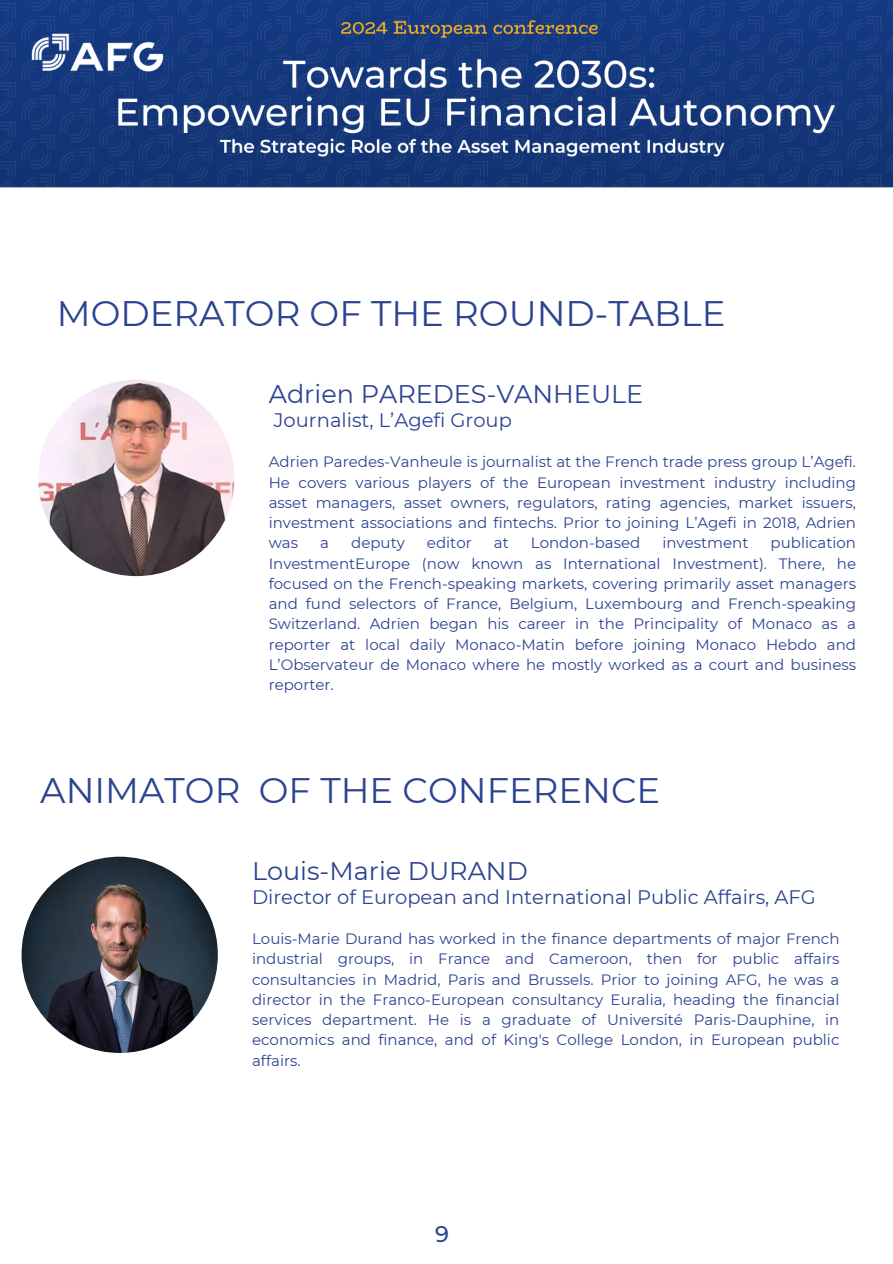
<style>
.page{position:relative;width:893px;height:1264px;background:#fff}
.page>*{position:absolute;margin:0;border:0;box-sizing:border-box;transform-origin:0 0}
.t1{font:35.4px "Montserrat";color:#2c4390}
.t2{font:25.5px "Montserrat";color:#2c4390}
.t3{font:500 22.5px "Montserrat";color:#2c4390}
.t4{font:19.5px "Montserrat";color:#2c4390}
.t5{font:15px/20.2px "Montserrat";color:#2c4390;text-align:justify}
</style>
<div class="page">
<img style="left:38px;top:380px;width:196px;height:196px;border-radius:50%">
<img style="left:22px;top:856px;width:196px;height:196px;border-radius:50%">
<img style="left:0;top:0;width:892px;height:188px">
<h3 class="t1" style="left:57px;top:292px;width:670px">MODERATOR OF THE ROUND-TABLE</h3>
<h1 class="t2" style="left:269px;top:378px;width:376px">Adrien PAREDES-VANHEULE</h1>
<p class="t4" style="left:274px;top:408px;width:239px">Journalist, L’Agefi Group</p>
<p class="t5" style="left:269px;top:452px;width:588px">Adrien Paredes-Vanheule is journalist at the French trade press group L’Agefi.<br>He covers various players of the European investment industry including asset managers, asset owners, regulators, rating agencies, market issuers, investment associations and fintechs. Prior to joining L’Agefi in 2018, Adrien was</p>
<p class="t5" style="left:269px;top:533px;width:588px;text-indent:502px">publication InvestmentEurope (now known as International Investment). There, he focused on the French-speaking markets, covering primarily asset managers and fund selectors of France, Belgium, Luxembourg and French-speaking Switzerland. Adrien began his career in the Principality of Monaco as a reporter at local daily Monaco-Matin before joining Monaco Hebdo and L’Observateur de Monaco where he mostly worked as a court and business reporter.</p>
<p class="t5" style="left:320px;top:533px;width:10px">a</p>
<p class="t5" style="left:351px;top:533px;width:55px">deputy</p>
<p class="t5" style="left:427px;top:533px;width:46px">editor</p>
<p class="t5" style="left:494px;top:533px;width:16px">at</p>
<p class="t5" style="left:531px;top:533px;width:111px">London-based</p>
<p class="t5" style="left:662px;top:533px;width:87px">investment</p>
<h3 class="t1" style="left:40px;top:768px;width:621px">ANIMATOR OF THE CONFERENCE</h3>
<p class="t2" style="left:252px;top:855px;width:277px">Louis-Marie DURAND</p>
<h2 class="t4" style="left:252px;top:884px;width:565px">Director of European and International Public Affairs, AFG</h2>
<h1 class="t5" style="left:252px;top:928px;width:588px">Louis-Marie Durand has worked in the finance departments of major French industrial groups, in France and Cameroon, then for public affairs consultancies in Madrid, Paris and Brussels. Prior to joining AFG, he was a director in the Franco-European consultancy Euralia, heading the financial services department. He is a graduate of Université Paris-Dauphine, in economics and finance, and of King's College London, in European public affairs.</h1>
<h2 class="t3" style="left:435px;top:1220px;width:15px">9</h2>
</div>
